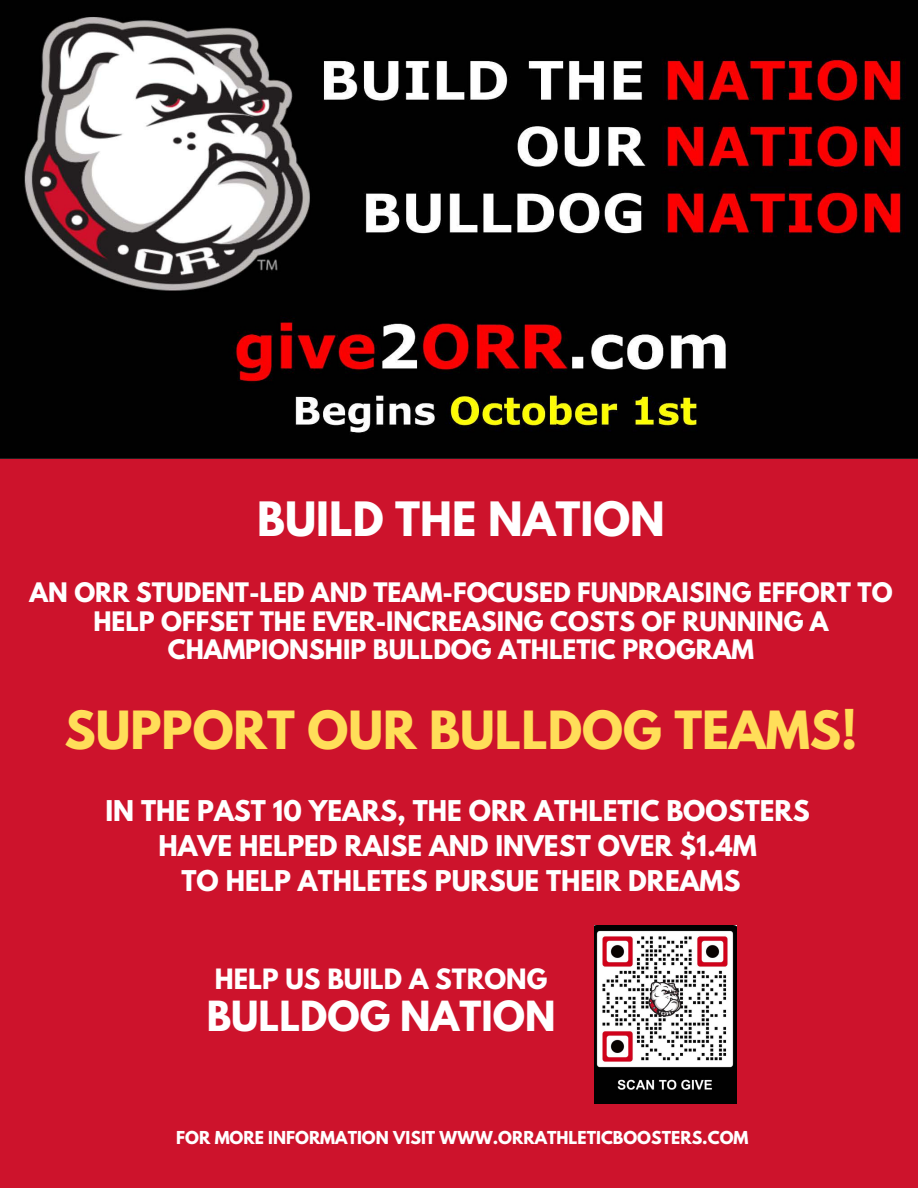
<style>
.page{position:relative;width:918px;height:1188px;background:#fff}
.page>*{position:absolute;margin:0;border:0;box-sizing:border-box;transform-origin:0 0}
.t1{font:700 46.65px "League Spartan";color:#ffde59}
.t2{font:700 42px "League Spartan";color:#fff}
.t3{font:700 36.75px "League Spartan";color:#fff}
.t4{font:700 25.35px "League Spartan";color:#fff}
.t5{font:700 24.75px "League Spartan";color:#fff}
.t6{font:700 23.85px/28.7px "League Spartan";color:#fff;text-align:center}
.t7{font:700 15.75px "League Spartan";color:#fff}
</style>
<div class="page">
<div style="left:0;top:453px;width:918px;height:734px;background:#cd132c"></div>
<img style="left:0;top:0;width:918px;height:459px">
<img style="left:594px;top:925px;width:143px;height:179px">
<p class="t2" style="left:257px;top:498px;width:409px">BUILD THE NATION</p>
<p class="t6" style="left:30px;top:581px;width:865px">AN ORR STUDENT-LED AND TEAM-FOCUSED FUNDRAISING EFFORT TO<br>HELP OFFSET THE EVER-INCREASING COSTS OF RUNNING A<br>CHAMPIONSHIP BULLDOG ATHLETIC PROGRAM</p>
<p class="t1" style="left:65px;top:707px;width:794px">SUPPORT OUR BULLDOG TEAMS!</p>
<p class="t4" style="left:105px;top:798px;width:706px">IN THE PAST 10 YEARS, THE ORR ATHLETIC BOOSTERS</p>
<p class="t4" style="left:158px;top:833px;width:600px">HAVE HELPED RAISE AND INVEST OVER $1.4M</p>
<p class="t4" style="left:182px;top:868px;width:561px">TO HELP ATHLETES PURSUE THEIR DREAMS</p>
<p class="t5" style="left:215px;top:967px;width:334px">HELP US BUILD A STRONG</p>
<p class="t3" style="left:207px;top:998px;width:350px">BULLDOG NATION</p>
<p class="t7" style="left:176px;top:1130px;width:574px">FOR MORE INFORMATION VISIT WWW.ORRATHLETICBOOSTERS.COM</p>
</div>
